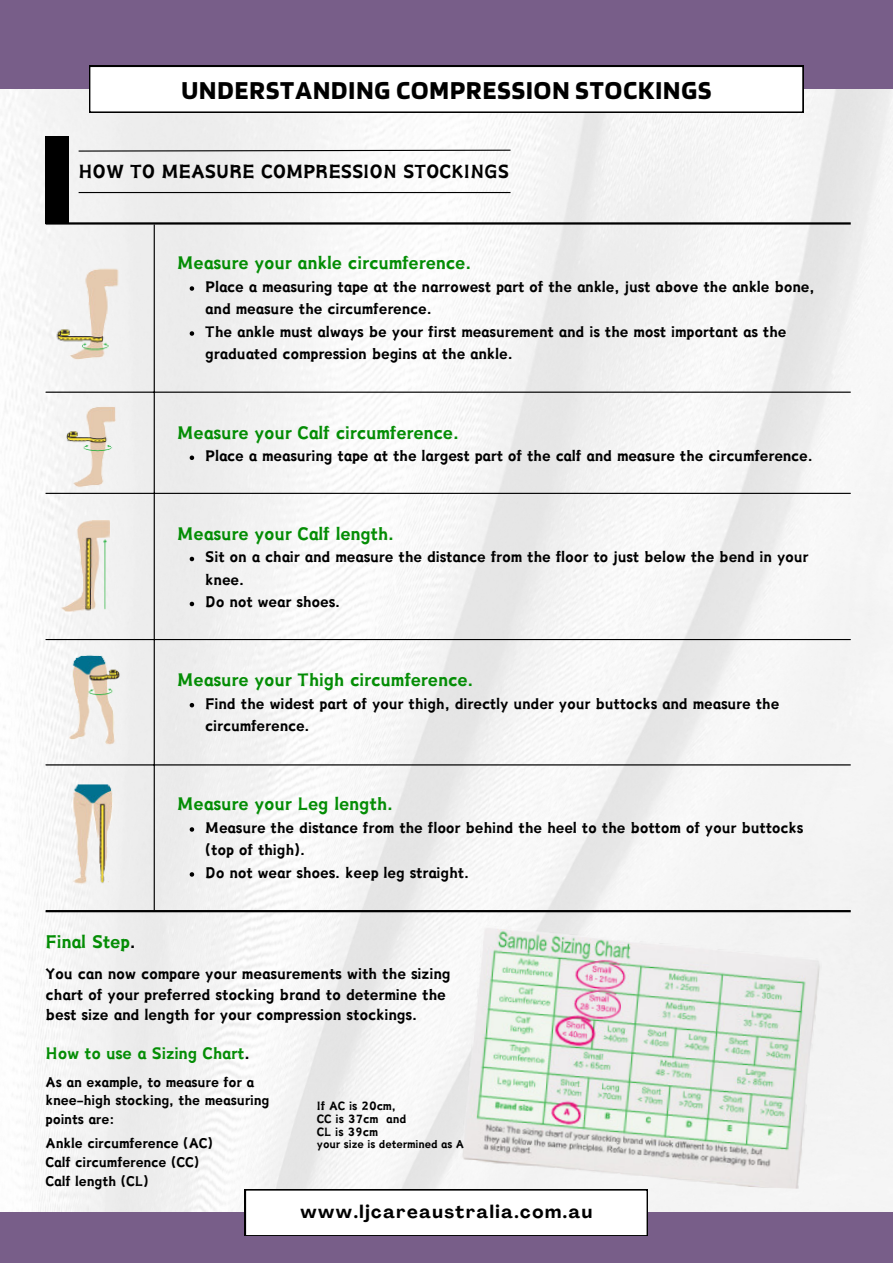
<style>
.page{position:relative;width:893px;height:1264px;background:#fff}
.page>*{position:absolute;margin:0;border:0;box-sizing:border-box;transform-origin:0 0}
.t1{font:700 27px "Blinker";letter-spacing:.04em;color:#000}
.t2{font:20.4px "Canva Joy Hei";color:#000}
.t3{font:19.65px "Canva Joy Hei";color:#048d05}
.t4{font:19.5px "Canva Joy Hei";color:#048d05}
.t5{font:700 18px "Agrandir";letter-spacing:.085em;color:#000}
.t6{font:17.85px "Canva Joy Hei";color:#048d05}
.t7{font:16.65px/20.7px "Canva Joy Hei";color:#000}
.t8{font:16.5px/22.5px "Canva Joy Hei";color:#000}
.t9{font:15.15px/18.6px "Canva Joy Hei";color:#000}
.t10{font:12.9px "Canva Joy Hei";color:#000}
.t11{font:12.15px "Canva Joy Hei";color:#000}
.s1{color:#000}
</style>
<div class="page">
<img style="left:0;top:89px;width:892px;height:1123px">
<div style="left:0;top:0;width:892px;height:89px;background:#785e89"></div>
<div style="left:0;top:1212px;width:892px;height:50px;background:#785e89"></div>
<div style="left:245px;top:1189px;width:402px;height:47px;background:#000"></div>
<div style="left:246px;top:1190px;width:401px;height:45px;background:#fff"></div>
<div style="left:89px;top:66px;width:714px;height:47px;background:#000"></div>
<div style="left:90px;top:67px;width:713px;height:45px;background:#fff"></div>
<svg style="left:190px;top:286px;width:4px;height:5px"></svg>
<svg style="left:190px;top:331px;width:4px;height:5px"></svg>
<svg style="left:190px;top:455px;width:4px;height:5px"></svg>
<svg style="left:190px;top:556px;width:4px;height:5px"></svg>
<svg style="left:190px;top:601px;width:4px;height:5px"></svg>
<svg style="left:190px;top:703px;width:4px;height:4px"></svg>
<svg style="left:190px;top:827px;width:4px;height:4px"></svg>
<svg style="left:190px;top:872px;width:4px;height:4px"></svg>
<hr style="left:154px;top:224px;width:1px;height:686px;background:#000">
<hr style="left:46px;top:391px;width:804px;height:2px;background:#000">
<hr style="left:46px;top:493px;width:804px;height:1px;background:#000">
<hr style="left:46px;top:639px;width:804px;height:1px;background:#000">
<hr style="left:46px;top:764px;width:804px;height:1px;background:#000">
<hr style="left:46px;top:222px;width:804px;height:2px;background:#000">
<hr style="left:46px;top:910px;width:804px;height:2px;background:#000">
<img style="left:52px;top:261px;width:79px;height:105px">
<img style="left:57px;top:520px;width:69px;height:94px">
<img style="left:64px;top:652px;width:59px;height:97px">
<img style="left:69px;top:779px;width:55px;height:113px">
<img style="left:64px;top:405px;width:57px;height:85px">
<div style="left:46px;top:136px;width:23px;height:88px;background:#000"></div>
<hr style="left:79px;top:192px;width:431px;height:1px;background:#000">
<svg style="left:77px;top:149px;width:434px;height:3px"></svg>
<img style="left:452px;top:918px;width:375px;height:271px">
<p class="t1" style="left:181px;top:73px;width:531px">UNDERSTANDING COMPRESSION STOCKINGS</p>
<p class="t2" style="left:79px;top:161px;width:432px">HOW TO MEASURE COMPRESSION STOCKINGS</p>
<p class="t4" style="left:177px;top:254px;width:295px">Measure your ankle circumference.</p>
<p class="t8" style="left:205px;top:275px;width:610px">Place a measuring tape at the narrowest part of the ankle, just above the ankle bone, and measure the circumference.</p>
<p class="t8" style="left:205px;top:320px;width:582px">The ankle must always be your first measurement and is the most important as the graduated compression begins at the ankle.</p>
<p class="t4" style="left:177px;top:423px;width:283px">Measure your Calf circumference.</p>
<p class="t8" style="left:205px;top:444px;width:609px">Place a measuring tape at the largest part of the calf and measure the circumference.</p>
<p class="t4" style="left:177px;top:524px;width:218px">Measure your Calf length.</p>
<p class="t8" style="left:205px;top:545px;width:604px">Sit on a chair and measure the distance from the floor to just below the bend in your knee.</p>
<p class="t8" style="left:205px;top:590px;width:136px">Do not wear shoes.</p>
<p class="t4" style="left:177px;top:670px;width:297px">Measure your Thigh circumference.</p>
<p class="t8" style="left:205px;top:691px;width:575px">Find the widest part of your thigh, directly under your buttocks and measure the circumference.</p>
<p class="t4" style="left:177px;top:794px;width:217px">Measure your Leg length.</p>
<p class="t8" style="left:205px;top:815px;width:599px">Measure the distance from the floor behind the heel to the bottom of your buttocks (top of thigh).</p>
<p class="t8" style="left:205px;top:860px;width:265px">Do not wear shoes. keep leg straight.</p>
<p class="t3" style="left:46px;top:932px;width:92px">Final Step<span class="s1">.</span></p>
<p class="t7" style="left:46px;top:962px;width:406px">You can now compare your measurements with the sizing chart of your preferred stocking brand to determine the best size and length for your compression stockings.</p>
<p class="t6" style="left:46px;top:1044px;width:205px">How to use a Sizing Chart<span class="s1">.</span></p>
<p class="t9" style="left:46px;top:1072px;width:225px">As an example, to measure for a knee-high stocking, the measuring points are:</p>
<p class="t9" style="left:46px;top:1133px;width:169px">Ankle circumference (AC)</p>
<p class="t9" style="left:46px;top:1152px;width:155px">Calf circumference (CC)</p>
<p class="t9" style="left:46px;top:1170px;width:104px">Calf length (CL)</p>
<p class="t10" style="left:317px;top:1099px;width:80px">If AC is 20cm,</p>
<p class="t10" style="left:317px;top:1112px;width:91px">CC is 37cm and</p>
<p class="t10" style="left:317px;top:1125px;width:62px">CL is 39cm</p>
<p class="t11" style="left:317px;top:1138px;width:149px">your size is determined as A</p>
<p class="t5" style="left:300px;top:1204px;width:293px">www.ljcareaustralia.com.au</p>
</div>
